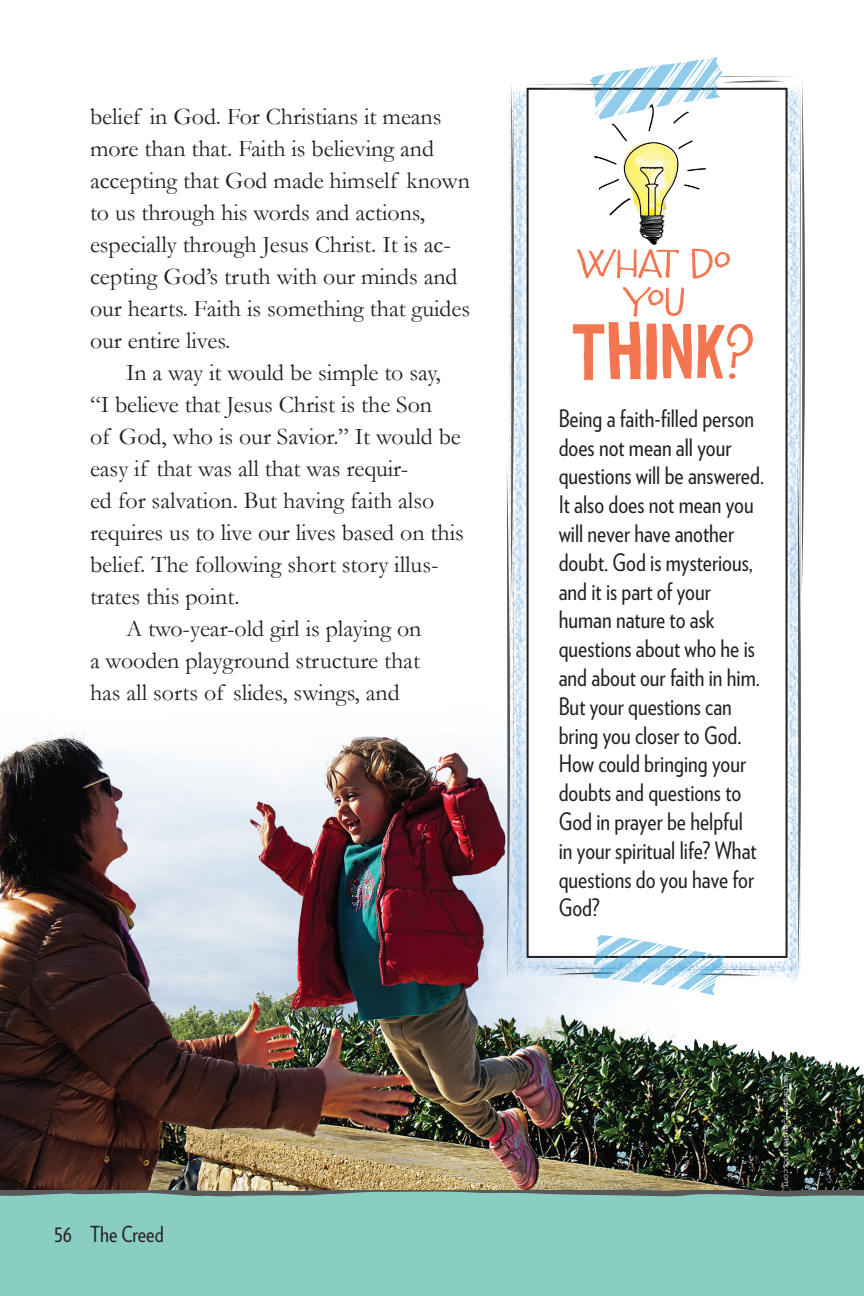
<style>
.page{position:relative;width:864px;height:1296px;background:#fff}
.page>*{position:absolute;margin:0;border:0;box-sizing:border-box;transform-origin:0 0}
.Sidebar_text{font:24px/28.8px "Verlag Condensed";color:#231f20}
.Body-PI{font:24px/32px "Garamond";color:#231f20}
.Body{font:24px/32px "Garamond";color:#231f20}
.t1{font:22px "Verlag Condensed";color:#231f20}
.Copyright{font:300 9px "Verlag";color:#fff;scale:1.11 1}
</style>
<div class="page">
<div style="left:0;top:1200px;width:864px;height:96px;background:#8acdc2"></div>
<img style="left:0;top:731px;width:864px;height:459px">
<img style="left:516px;top:89px;width:9px;height:893px">
<svg style="left:507px;top:85px;width:9px;height:897px"></svg>
<svg style="left:525px;top:57px;width:281px;height:938px"></svg>
<svg style="left:0;top:1190px;width:864px;height:10px;background:#759a94"></svg>
<p class="Body" style="left:90px;top:100px;width:382px">belief in God. For Christians it means more than that. Faith is believing and accepting that God made himself known to us through his words and actions, especially through Jesus Christ. It is ac&shy;cepting God’s truth with our minds and our hearts. Faith is something that guides our entire lives.</p>
<p class="Body-PI" style="left:90px;top:356px;width:375px;text-indent:36px">In a way it would be simple to say, “I believe that Jesus Christ is the Son<br>of God, who is our Savior.” It would be easy if that was all that was requir-<br>ed for salvation. But having faith also requires us to live our lives based on this belief. The following short story illus&shy;trates this point.</p>
<p class="Body-PI" style="left:90px;top:612px;width:333px;text-align:justify;text-indent:36px">A two-year-old girl is playing on a wooden playground structure that has all sorts of slides, swings, and</p>
<p class="t1" style="left:54px;top:1218px;width:111px">56 The Creed</p>
<p class="Sidebar_text" style="left:559px;top:403px;width:207px">Being a faith-filled person does not mean all your questions will be answered.<br>It also does not mean you will never have another doubt. God is mysterious, and it is part of your human nature to ask questions about who he is and about our faith in him.<br>But your questions can bring you closer to God.<br>How could bringing your doubts and questions to<br>God in prayer be helpful<br>in your spiritual life? What questions do you have for<br>God?</p>
<p class="Copyright" style="left:794px;top:1060px;width:115px;rotate:90deg">© Jekatarinka / Shutterstock.com</p>
</div>
